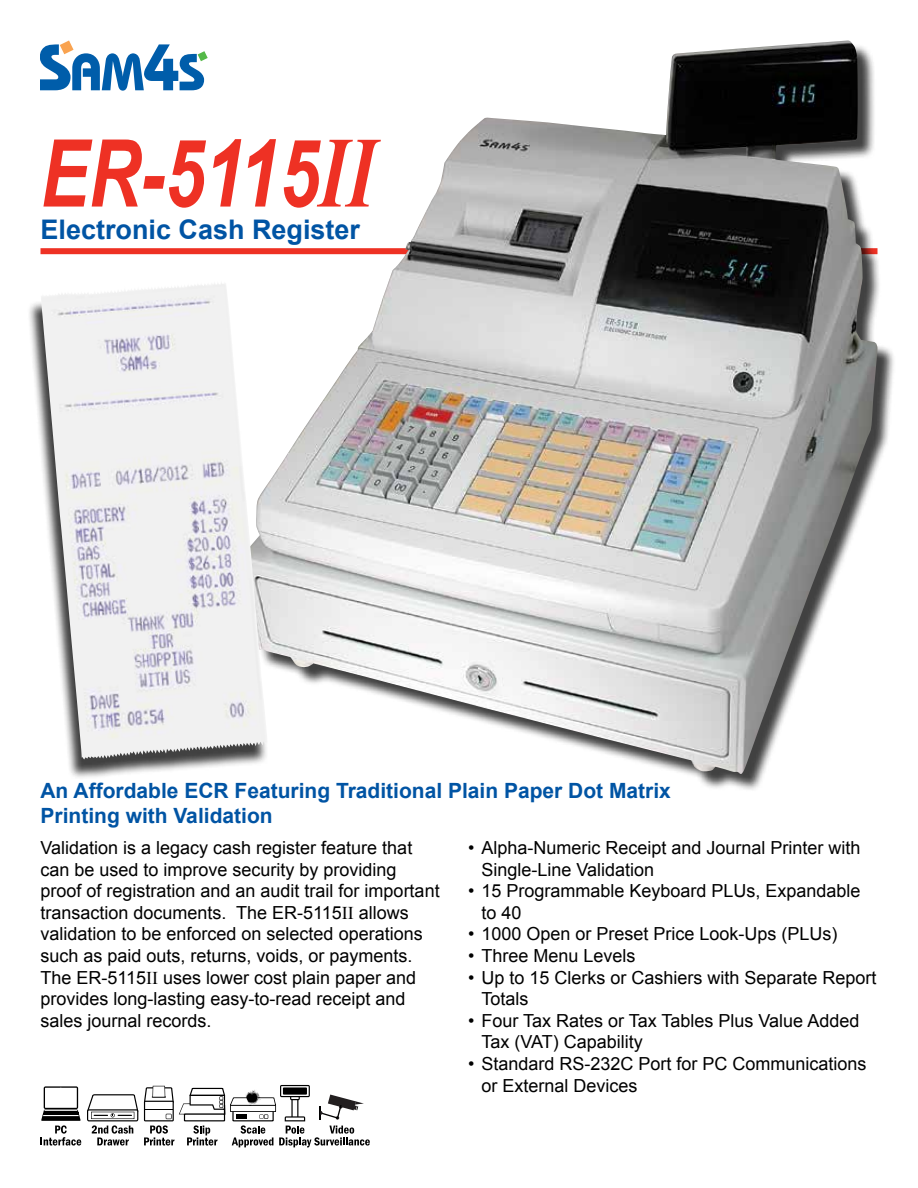
<style>
.page{position:relative;width:918px;height:1188px;background:#fff}
.page>*{position:absolute;margin:0;border:0;box-sizing:border-box;transform-origin:0 0}
.t1{font:italic 700 93.6px "Arial";color:#ee3124;scale:.77 1}
.t2{font:700 27px "Arial";color:#0054a4}
.t3{font:700 21px/25.2px "Arial";color:#0054a4}
.t4{font:18px/21.6px "Arial";color:#000}
.s1{font-family:"Times New Roman";font-size:100.8px}
.s2{font-family:"Times New Roman"}
</style>
<div class="page">
<div style="left:40px;top:248px;width:838px;height:6px;background:#ee3124"></div>
<svg style="left:40px;top:40px;width:168px;height:51px"></svg>
<div style="left:241px;top:43px;width:655px;height:749px;background:#000;opacity:.75"></div>
<img style="left:238px;top:41px;width:640px;height:733px">
<div style="left:27px;top:287px;width:242px;height:493px;background:#000;opacity:.75"></div>
<img style="left:41px;top:280px;width:227px;height:479px">
<svg style="left:44px;top:1086px;width:34px;height:23px"></svg>
<div style="left:45px;top:1088px;width:32px;height:20px;background:#fff"></div>
<svg style="left:40px;top:1110px;width:41px;height:36px"></svg>
<svg style="left:87px;top:1094px;width:51px;height:52px"></svg>
<svg style="left:144px;top:1085px;width:226px;height:62px"></svg>
<h1 class="t1" style="left:40px;top:111px;width:436px">ER-5115<span class="s1">II</span></h1>
<h2 class="t2" style="left:40px;top:211px;width:321px">Electronic Cash Register</h2>
<p class="t3" style="left:40px;top:779px;width:632px">An Affordable ECR Featuring Traditional Plain Paper Dot Matrix<br>Printing with Validation</p>
<p class="t4" style="left:40px;top:837px;width:401px">Validation is a legacy cash register feature that can be used to improve security by providing proof of registration and an audit trail for important transaction documents. The ER-5115<span class="s2">II</span> allows validation to be enforced on selected operations such as paid outs, returns, voids, or payments.<br>The ER-5115<span class="s2">II</span> uses lower cost plain paper and provides long-lasting easy-to-read receipt and sales journal records.</p>
<p class="t4" style="left:482px;top:837px;width:381px;text-indent:-14px">• Alpha-Numeric Receipt and Journal Printer with<br>Single-Line Validation</p>
<p class="t4" style="left:482px;top:880px;width:381px;text-indent:-14px">• 15 Programmable Keyboard PLUs, Expandable to 40</p>
<p class="t4" style="left:468px;top:924px;width:371px">• 1000 Open or Preset Price Look-Ups (PLUs)</p>
<p class="t4" style="left:468px;top:945px;width:169px">• Three Menu Levels</p>
<p class="t4" style="left:482px;top:967px;width:397px;text-indent:-14px">• Up to 15 Clerks or Cashiers with Separate Report<br>Totals</p>
<p class="t4" style="left:482px;top:1010px;width:379px;text-indent:-14px">• Four Tax Rates or Tax Tables Plus Value Added<br>Tax (VAT) Capability</p>
<p class="t4" style="left:482px;top:1053px;width:387px;text-indent:-14px">• Standard RS-232C Port for PC Communications or External Devices</p>
</div>
